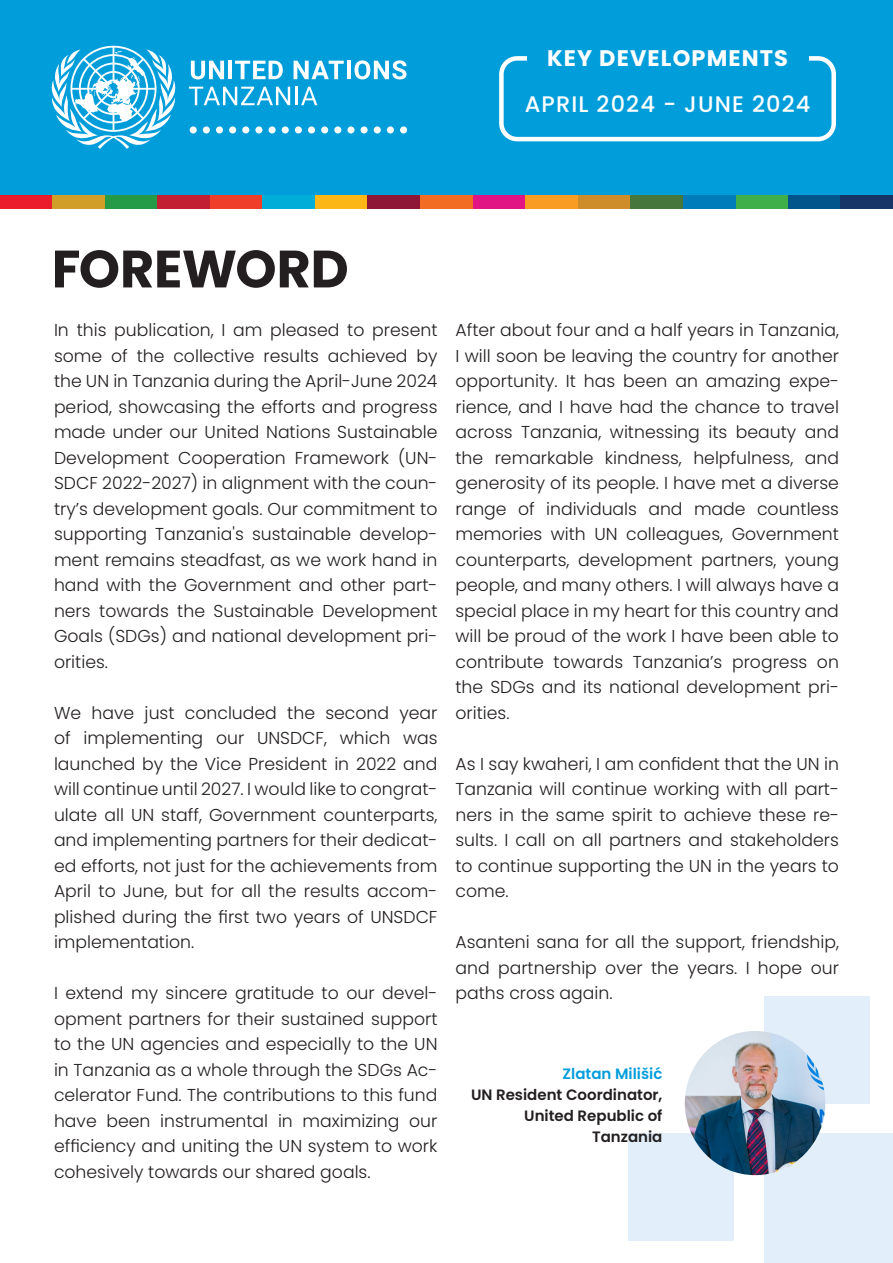
<style>
.page{position:relative;width:893px;height:1263px;background:#fff}
.page>*{position:absolute;margin:0;border:0;box-sizing:border-box;transform-origin:0 0}
.t1{font:700 52.5px "Poppins";letter-spacing:-.005em;color:#231f20}
.t2{font:500 22.5px "Poppins";letter-spacing:.05em;color:#fff}
.t3{font:700 22.5px "Poppins";letter-spacing:.05em;color:#fff}
.t4{font:300 17.25px/25.5px "Poppins";color:#231f20;text-align:justify}
.t5{font:600 15px "Poppins";color:#231f20}
.t6{font:600 15px "Poppins";color:#009ddb}
</style>
<div class="page">
<div style="left:0;top:0;width:893px;height:202px;background:#009ddb"></div>
<div style="left:499px;top:56px;width:337px;height:85px;border:4px solid #fff;border-radius:16px"></div>
<div style="left:527px;top:38px;width:281px;height:32px;background:#009ddb"></div>
<div style="left:764px;top:1133px;width:129px;height:130px;background:#e2eef9"></div>
<div style="left:629px;top:1134px;width:105px;height:107px;background:#e2eef9"></div>
<div style="left:764px;top:996px;width:105px;height:108px;background:#e2eef9"></div>
<div style="left:0;top:195px;width:53px;height:13px;background:#eb1c2c"></div>
<div style="left:53px;top:195px;width:52px;height:13px;background:#d19f28"></div>
<div style="left:105px;top:195px;width:53px;height:13px;background:#269b47"></div>
<div style="left:158px;top:195px;width:52px;height:13px;background:#c21f32"></div>
<div style="left:210px;top:195px;width:53px;height:13px;background:#ef3e2a"></div>
<div style="left:263px;top:195px;width:52px;height:13px;background:#00add9"></div>
<div style="left:315px;top:195px;width:53px;height:13px;background:#fcb615"></div>
<div style="left:368px;top:195px;width:52px;height:13px;background:#8e1737"></div>
<div style="left:420px;top:195px;width:53px;height:13px;background:#f36c24"></div>
<div style="left:473px;top:195px;width:52px;height:13px;background:#e11584"></div>
<div style="left:525px;top:195px;width:53px;height:13px;background:#f89c24"></div>
<div style="left:578px;top:195px;width:52px;height:13px;background:#cf8d29"></div>
<div style="left:735px;top:195px;width:53px;height:13px;background:#3eaf49"></div>
<div style="left:788px;top:195px;width:52px;height:13px;background:#01558a"></div>
<div style="left:630px;top:195px;width:53px;height:13px;background:#46763b"></div>
<div style="left:683px;top:195px;width:52px;height:13px;background:#007cbb"></div>
<div style="left:840px;top:195px;width:53px;height:13px;background:#183567"></div>
<img style="left:685px;top:1031px;width:140px;height:144px">
<div style="left:400px;top:126px;width:7px;height:7px;background:#fff;border-radius:50%"></div>
<div style="left:374px;top:126px;width:7px;height:7px;background:#fff;border-radius:50%"></div>
<div style="left:347px;top:126px;width:7px;height:7px;background:#fff;border-radius:50%"></div>
<div style="left:321px;top:126px;width:7px;height:7px;background:#fff;border-radius:50%"></div>
<div style="left:295px;top:126px;width:7px;height:7px;background:#fff;border-radius:50%"></div>
<div style="left:269px;top:126px;width:7px;height:7px;background:#fff;border-radius:50%"></div>
<div style="left:242px;top:126px;width:7px;height:7px;background:#fff;border-radius:50%"></div>
<div style="left:387px;top:126px;width:7px;height:7px;background:#fff;border-radius:50%"></div>
<div style="left:361px;top:126px;width:7px;height:7px;background:#fff;border-radius:50%"></div>
<div style="left:334px;top:126px;width:7px;height:7px;background:#fff;border-radius:50%"></div>
<div style="left:308px;top:126px;width:7px;height:7px;background:#fff;border-radius:50%"></div>
<div style="left:282px;top:126px;width:7px;height:7px;background:#fff;border-radius:50%"></div>
<div style="left:255px;top:126px;width:7px;height:7px;background:#fff;border-radius:50%"></div>
<div style="left:229px;top:126px;width:7px;height:7px;background:#fff;border-radius:50%"></div>
<div style="left:203px;top:126px;width:7px;height:7px;background:#fff;border-radius:50%"></div>
<div style="left:216px;top:126px;width:7px;height:7px;background:#fff;border-radius:50%"></div>
<div style="left:190px;top:126px;width:7px;height:7px;background:#fff;border-radius:50%"></div>
<svg style="left:189px;top:87px;width:101px;height:18px"></svg>
<hr style="left:295px;top:87px;width:3px;height:18px;background:#fff">
<svg style="left:301px;top:87px;width:16px;height:18px"></svg>
<svg style="left:51px;top:46px;width:125px;height:103px"></svg>
<svg style="left:191px;top:61px;width:33px;height:18px"></svg>
<hr style="left:228px;top:61px;width:4px;height:18px;background:#fff">
<svg style="left:235px;top:61px;width:48px;height:18px"></svg>
<svg style="left:294px;top:61px;width:50px;height:18px"></svg>
<hr style="left:347px;top:61px;width:4px;height:18px;background:#fff">
<svg style="left:354px;top:60px;width:52px;height:19px"></svg>
<p class="t3" style="left:547px;top:46px;width:243px">KEY DEVELOPMENTS</p>
<p class="t2" style="left:525px;top:91px;width:287px">APRIL 2024 - JUNE 2024</p>
<p class="t1" style="left:52px;top:239px;width:298px">FOREWORD</p>
<p class="t4" style="left:54px;top:317px;width:385px">In this publication, I am pleased to present some of the collective results achieved by the UN in Tanzania during the April-June 2024 period, showcasing the efforts and progress made under our United Nations Sustainable Development Cooperation Framework (UN-SDCF 2022-2027) in alignment with the coun&shy;try’s development goals. Our commitment to supporting Tanzania's sustainable develop&shy;ment remains steadfast, as we work hand in hand with the Government and other part&shy;ners towards the Sustainable Development Goals (SDGs) and national development pri&shy;orities.</p>
<p class="t4" style="left:54px;top:700px;width:385px">We have just concluded the second year of implementing our UNSDCF, which was launched by the Vice President in 2022 and will continue until 2027. I would like to congrat&shy;ulate all UN staff, Government counterparts, and implementing partners for their dedicat&shy;ed efforts, not just for the achievements from April to June, but for all the results accom&shy;plished during the first two years of UNSDCF implementation.</p>
<p class="t4" style="left:54px;top:980px;width:385px">I extend my sincere gratitude to our devel&shy;opment partners for their sustained support to the UN agencies and especially to the UN in Tanzania as a whole through the SDGs Ac&shy;celerator Fund. The contributions to this fund have been instrumental in maximizing our efficiency and uniting the UN system to work cohesively towards our shared goals.</p>
<p class="t4" style="left:455px;top:317px;width:385px">After about four and a half years in Tanzania, I will soon be leaving the country for another opportunity. It has been an amazing expe&shy;rience, and I have had the chance to travel across Tanzania, witnessing its beauty and the remarkable kindness, helpfulness, and generosity of its people. I have met a diverse range of individuals and made countless memories with UN colleagues, Government counterparts, development partners, young people, and many others. I will always have a special place in my heart for this country and will be proud of the work I have been able to contribute towards Tanzania’s progress on the SDGs and its national development pri&shy;orities.</p>
<p class="t4" style="left:455px;top:751px;width:385px">As I say kwaheri, I am confident that the UN in Tanzania will continue working with all part&shy;ners in the same spirit to achieve these re&shy;sults. I call on all partners and stakeholders to continue supporting the UN in the years to come.</p>
<p class="t4" style="left:455px;top:929px;width:385px">Asanteni sana for all the support, friendship, and partnership over the years. I hope our paths cross again.</p>
<p class="t6" style="left:563px;top:1065px;width:101px">Zlatan Milišić</p>
<p class="t5" style="left:471px;top:1086px;width:193px">UN Resident Coordinator,</p>
<p class="t5" style="left:524px;top:1107px;width:140px">United Republic of</p>
<p class="t5" style="left:592px;top:1128px;width:72px">Tanzania</p>
</div>
